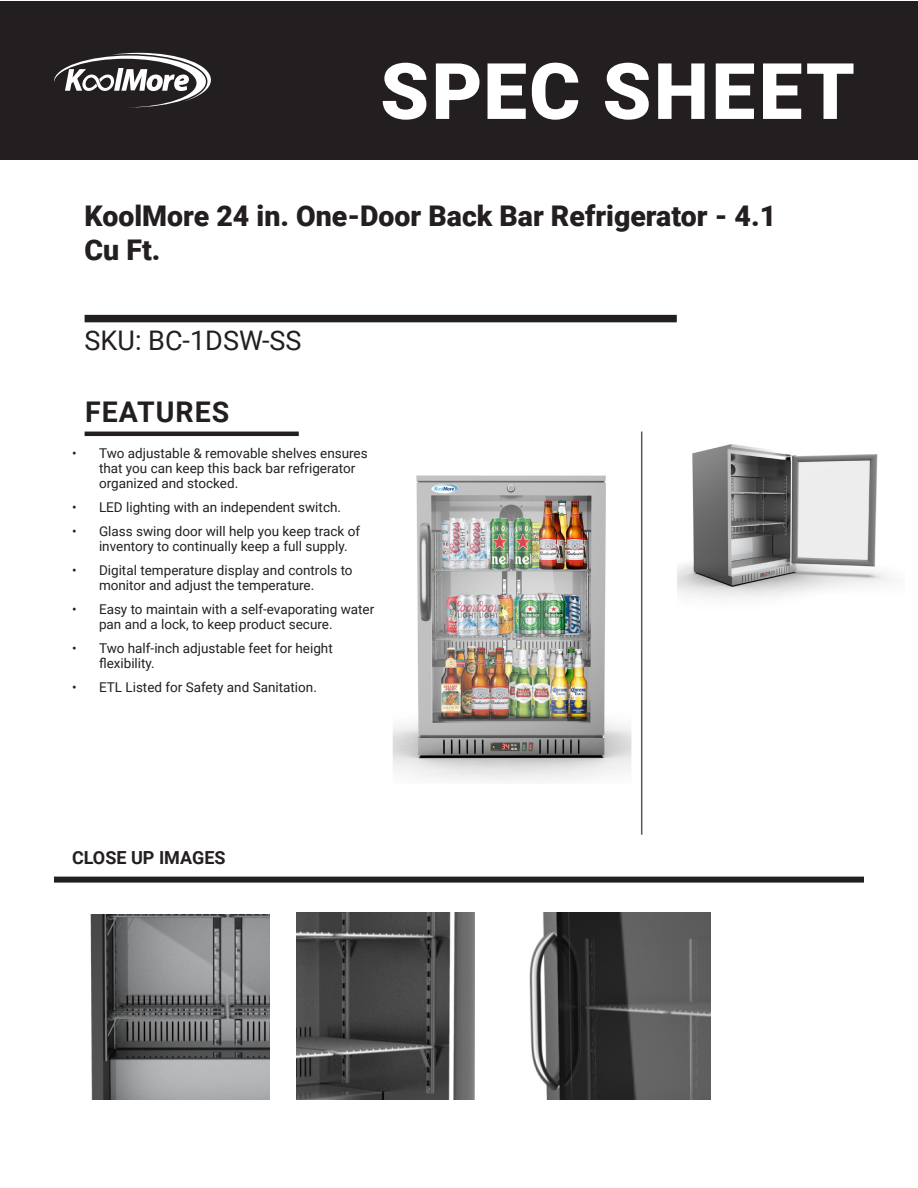
<style>
.page{position:relative;width:918px;height:1188px;background:#fff}
.page>*{position:absolute;margin:0;border:0;box-sizing:border-box;transform-origin:0 0}
.t1{font:900 78px "Roboto";letter-spacing:.035em;color:#fff}
.t2{font:900 28.5px/34.2px "Roboto";color:#231f20}
.t3{font:700 28.5px "Roboto";letter-spacing:.035em;color:#231f20}
.t4{font:27px "Roboto";color:#231f20}
.t5{font:700 18px "Roboto";color:#231f20}
.t6{font:13.5px/15px "Roboto";color:#231f20}
</style>
<div class="page">
<img style="left:641px;top:431px;width:250px;height:168px">
<img style="left:296px;top:912px;width:179px;height:187px">
<img style="left:393px;top:454px;width:284px;height:330px">
<div style="left:1px;top:1px;width:917px;height:158px;background:#231f20"></div>
<svg style="left:54px;top:53px;width:157px;height:54px"></svg>
<div style="left:85px;top:315px;width:592px;height:7px;background:#231f20"></div>
<hr style="left:85px;top:432px;width:214px;height:4px;background:#231f20">
<hr style="left:641px;top:432px;width:1px;height:403px;background:#5a5a5d">
<div style="left:54px;top:877px;width:810px;height:6px;background:#231f20"></div>
<img style="left:90px;top:914px;width:180px;height:185px">
<img style="left:529px;top:912px;width:182px;height:187px">
<p class="t1" style="left:380px;top:37px;width:476px">SPEC SHEET</p>
<p class="t2" style="left:85px;top:198px;width:693px">KoolMore 24 in. One-Door Back Bar Refrigerator - 4.1<br>Cu Ft.</p>
<p class="t4" style="left:85px;top:321px;width:219px">SKU: BC-1DSW-SS</p>
<p class="t3" style="left:85px;top:392px;width:146px">FEATURES</p>
<p class="t6" style="left:99px;top:446px;width:270px;text-indent:-27px">• Two adjustable &amp; removable shelves ensures that you can keep this back bar refrigerator organized and stocked.</p>
<p class="t6" style="left:72px;top:500px;width:271px">• LED lighting with an independent switch.</p>
<p class="t6" style="left:99px;top:524px;width:263px;text-indent:-27px">• Glass swing door will help you keep track of inventory to continually keep a full supply.</p>
<p class="t6" style="left:99px;top:563px;width:255px;text-indent:-27px">• Digital temperature display and controls to monitor and adjust the temperature.</p>
<p class="t6" style="left:99px;top:602px;width:277px;text-indent:-27px">• Easy to maintain with a self-evaporating water pan and a lock, to keep product secure.</p>
<p class="t6" style="left:99px;top:641px;width:235px;text-indent:-27px">• Two half-inch adjustable feet for height flexibility.</p>
<p class="t6" style="left:72px;top:680px;width:246px">• ETL Listed for Safety and Sanitation.</p>
<p class="t5" style="left:72px;top:845px;width:155px">CLOSE UP IMAGES</p>
</div>
